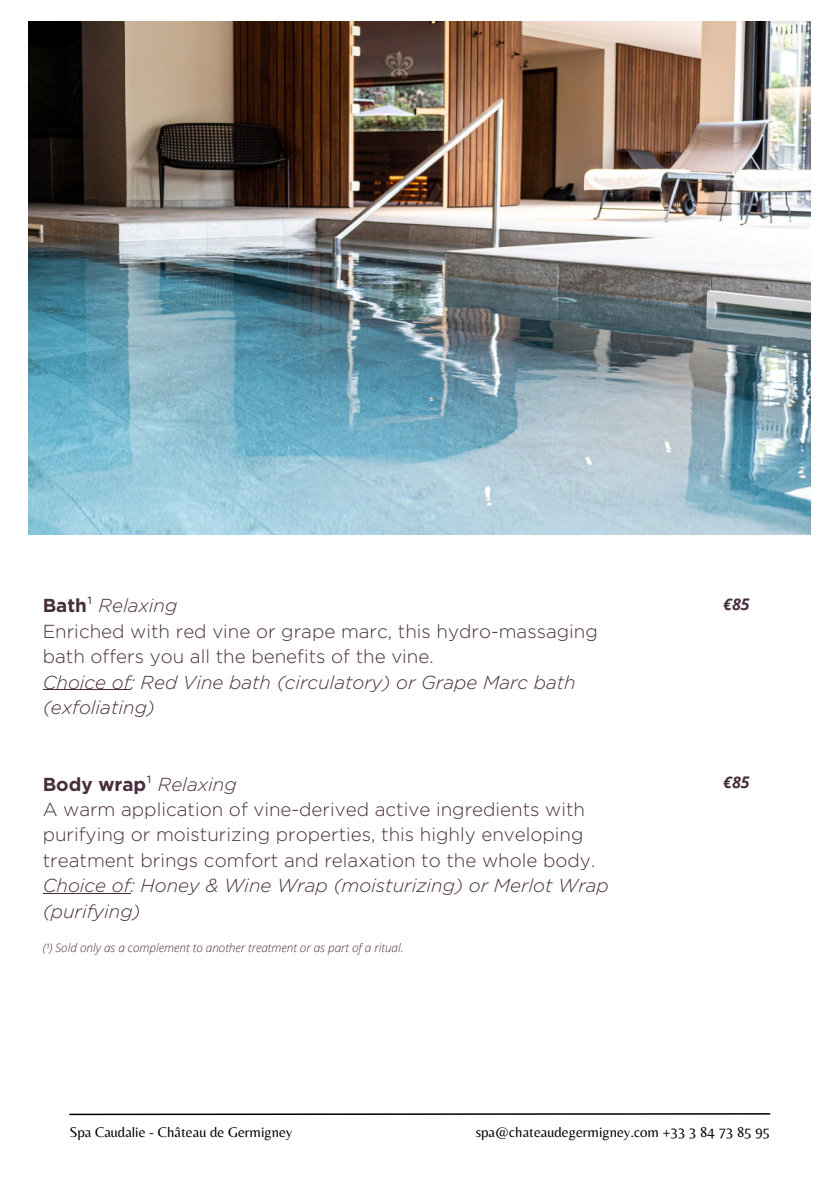
<style>
.page{position:relative;width:839px;height:1191px;background:#fff}
.page>*{position:absolute;margin:0;border:0;box-sizing:border-box;transform-origin:0 0}
.t1{font:300 18.8px/25.4px "Gotham";color:#482d3c}
.t2{font:italic 700 16px "Open Sans";color:#482d3c}
.t3{font:14.8px "Belleza";color:#000}
.t4{font:italic 300 11.8px "Open Sans";color:#482d3c}
.s1{font-weight:700}
.s2{font-weight:400}
.s3{font-style:italic}
</style>
<div class="page">
<img style="left:28px;top:21px;width:782px;height:513px">
<hr style="left:43px;top:689px;width:87px;height:1px;background:#482d3c">
<hr style="left:43px;top:893px;width:87px;height:1px;background:#482d3c">
<hr style="left:69px;top:1113px;width:701px;height:2px;background:#000">
<h1 class="t1" style="left:43px;top:593px;width:556px"><span class="s1">Bath</span><span class="s2">¹</span> <span class="s3">Relaxing<br></span>Enriched with red vine or grape marc, this hydro-massaging bath offers you all the benefits of the vine.<br><span class="s3">Choice of: Red Vine bath (circulatory) or Grape Marc bath (exfoliating)</span></h1>
<h1 class="t1" style="left:43px;top:771px;width:567px"><span class="s1">Body wrap</span><span class="s2">¹</span> <span class="s3">Relaxing<br></span>A warm application of vine-derived active ingredients with purifying or moisturizing properties, this highly enveloping treatment brings comfort and relaxation to the whole body.<br><span class="s3">Choice of: Honey &amp; Wine Wrap (moisturizing) or Merlot Wrap (purifying)</span></h1>
<p class="t4" style="left:43px;top:940px;width:362px">(¹) Sold only as a complement to another treatment or as part of a ritual.</p>
<h3 class="t2" style="left:723px;top:593px;width:28px">€85</h3>
<h3 class="t2" style="left:723px;top:771px;width:28px">€85</h3>
<h2 class="t3" style="left:69px;top:1123px;width:225px">Spa Caudalie - Château de Germigney</h2>
<h2 class="t3" style="left:475px;top:1123px;width:296px">spa@chateaudegermigney.com +33 3 84 73 85 95</h2>
</div>
